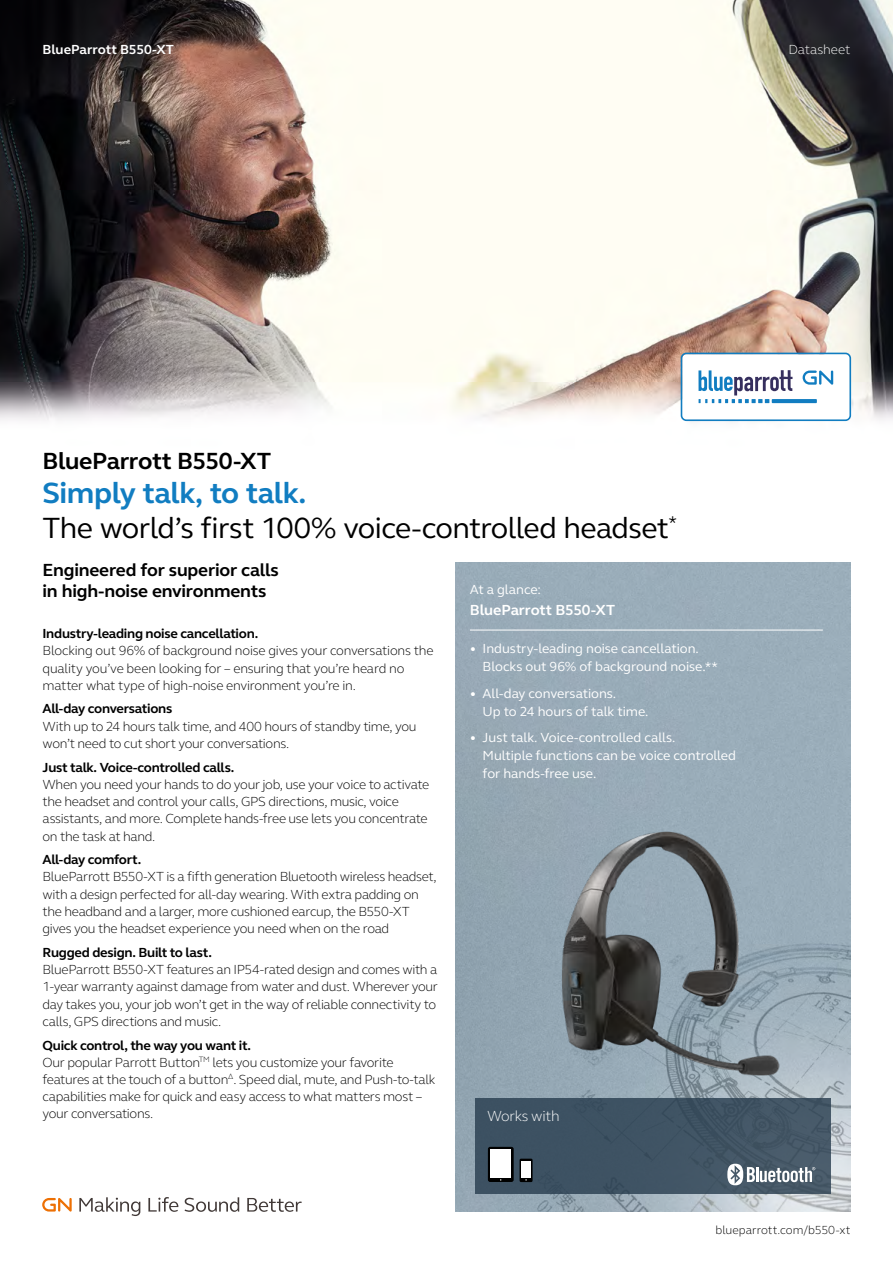
<style>
.page{position:relative;width:893px;height:1263px;background:#fff}
.page>*{position:absolute;margin:0;border:0;box-sizing:border-box;transform-origin:0 0}
.t1{font:30px/34.5px "FS Elliot Pro";letter-spacing:-.02em;color:#000}
.t2{font:700 24px "FS Elliot Pro";letter-spacing:-.015em;color:#000}
.t3{font:700 18px/21.6px "FS Elliot Pro";letter-spacing:-.01em;color:#000}
.t4{font:700 15px "FS Elliot Pro";letter-spacing:-.005em;color:#fff}
.t5{font:300 15px "FS Elliot Pro";letter-spacing:-.02em;color:#fff}
.t6{font:300 13.5px/17.2px "FS Elliot Pro";letter-spacing:-.025em;color:#000}
.t7{font:13.5px/18px "FS Elliot Pro";letter-spacing:-.005em;color:#fff}
.t8{font:700 13.5px "FS Elliot Pro";letter-spacing:-.02em;color:#000}
.t9{font:700 13.5px "FS Elliot Pro";letter-spacing:-.005em;color:#fff}
.t10{font:300 13.5px "FS Elliot Pro";letter-spacing:-.005em;color:#fff}
.t11{font:300 12px "FS Elliot Pro";color:#000}
.s1{font-weight:700;color:#117dc1}
.s2{font-weight:700}
</style>
<div class="page">
<img style="left:0;top:0;width:893px;height:1213px">
<img style="left:455px;top:562px;width:395px;height:650px">
<hr style="left:470px;top:630px;width:353px;height:1px;background:#fff">
<svg style="left:42px;top:1198px;width:30px;height:13px"></svg>
<svg style="left:79px;top:1197px;width:61px;height:19px"></svg>
<svg style="left:148px;top:1197px;width:30px;height:15px"></svg>
<svg style="left:185px;top:1197px;width:54px;height:15px"></svg>
<svg style="left:247px;top:1198px;width:55px;height:14px"></svg>
<svg style="left:681px;top:353px;width:170px;height:68px"></svg>
<img style="left:495px;top:810px;width:315px;height:288px">
<div style="left:475px;top:1098px;width:356px;height:96px;background:#3e5263"></div>
<svg style="left:520px;top:1159px;width:13px;height:23px"></svg>
<div style="left:521px;top:1162px;width:10px;height:16px;background:#fff"></div>
<svg style="left:488px;top:1147px;width:26px;height:35px"></svg>
<div style="left:491px;top:1150px;width:20px;height:28px;background:#fff"></div>
<svg style="left:727px;top:1164px;width:88px;height:21px"></svg>
<p class="t9" style="left:43px;top:40px;width:133px">BlueParrott B550-XT</p>
<p class="t10" style="left:788px;top:40px;width:64px">Datasheet</p>
<h2 class="t2" style="left:43px;top:445px;width:230px">BlueParrott B550-XT</h2>
<h1 class="t1" style="left:43px;top:475px;width:636px"><span class="s1">Simply talk, to talk.<br></span>The world’s first 100% voice-controlled headset<sup>*</sup></h1>
<h3 class="t3" style="left:43px;top:558px;width:238px">Engineered for superior calls in high-noise environments</h3>
<p class="t8" style="left:43px;top:624px;width:217px">Industry-leading noise cancellation.</p>
<p class="t6" style="left:43px;top:642px;width:392px">Blocking out 96% of background noise gives your conversations the quality you’ve been looking for – ensuring that you’re heard no matter what type of high-noise environment you’re in.</p>
<p class="t8" style="left:43px;top:700px;width:131px">All-day conversations</p>
<p class="t6" style="left:43px;top:717px;width:376px">With up to 24 hours talk time, and 400 hours of standby time, you won’t need to cut short your conversations.</p>
<p class="t8" style="left:43px;top:758px;width:193px">Just talk. Voice-controlled calls.</p>
<p class="t6" style="left:43px;top:775px;width:388px">When you need your hands to do your job, use your voice to activate the headset and control your calls, GPS directions, music, voice assistants, and more. Complete hands-free use lets you concentrate on the task at hand.</p>
<p class="t8" style="left:43px;top:850px;width:100px">All-day comfort.</p>
<p class="t6" style="left:43px;top:868px;width:396px">BlueParrott B550-XT is a fifth generation Bluetooth wireless headset, with a design perfected for all-day wearing. With extra padding on the headband and a larger, more cushioned earcup, the B550-XT gives you the headset experience you need when on the road</p>
<p class="t8" style="left:43px;top:943px;width:171px">Rugged design. Built to last.</p>
<p class="t6" style="left:43px;top:960px;width:397px">BlueParrott B550-XT features an IP54-rated design and comes with a 1-year warranty against damage from water and dust. Wherever your day takes you, your job won’t get in the way of reliable connectivity to calls, GPS directions and music.</p>
<p class="t6" style="left:43px;top:1036px;width:394px"><span class="s2">Quick control, the way you want it.<br></span>Our popular Parrott Button<sup>TM</sup> lets you customize your favorite features at the touch of a button<sup>∆</sup>. Speed dial, mute, and Push-to-talk capabilities make for quick and easy access to what matters most – your conversations.</p>
<p class="t7" style="left:470px;top:581px;width:73px">At a glance:</p>
<p class="t4" style="left:470px;top:600px;width:147px">BlueParrott B550-XT</p>
<p class="t7" style="left:483px;top:639px;width:237px;text-indent:-13px">• Industry-leading noise cancellation.<br>Blocks out 96% of background noise.**</p>
<p class="t7" style="left:483px;top:684px;width:167px;text-indent:-13px">• All-day conversations.<br>Up to 24 hours of talk time.</p>
<p class="t7" style="left:483px;top:728px;width:255px;text-indent:-13px">• Just talk. Voice-controlled calls.<br>Multiple functions can be voice controlled for hands-free use.</p>
<p class="t5" style="left:487px;top:1106px;width:74px">Works with</p>
<p class="t11" style="left:715px;top:1221px;width:136px">blueparrott.com/b550-xt</p>
</div>
